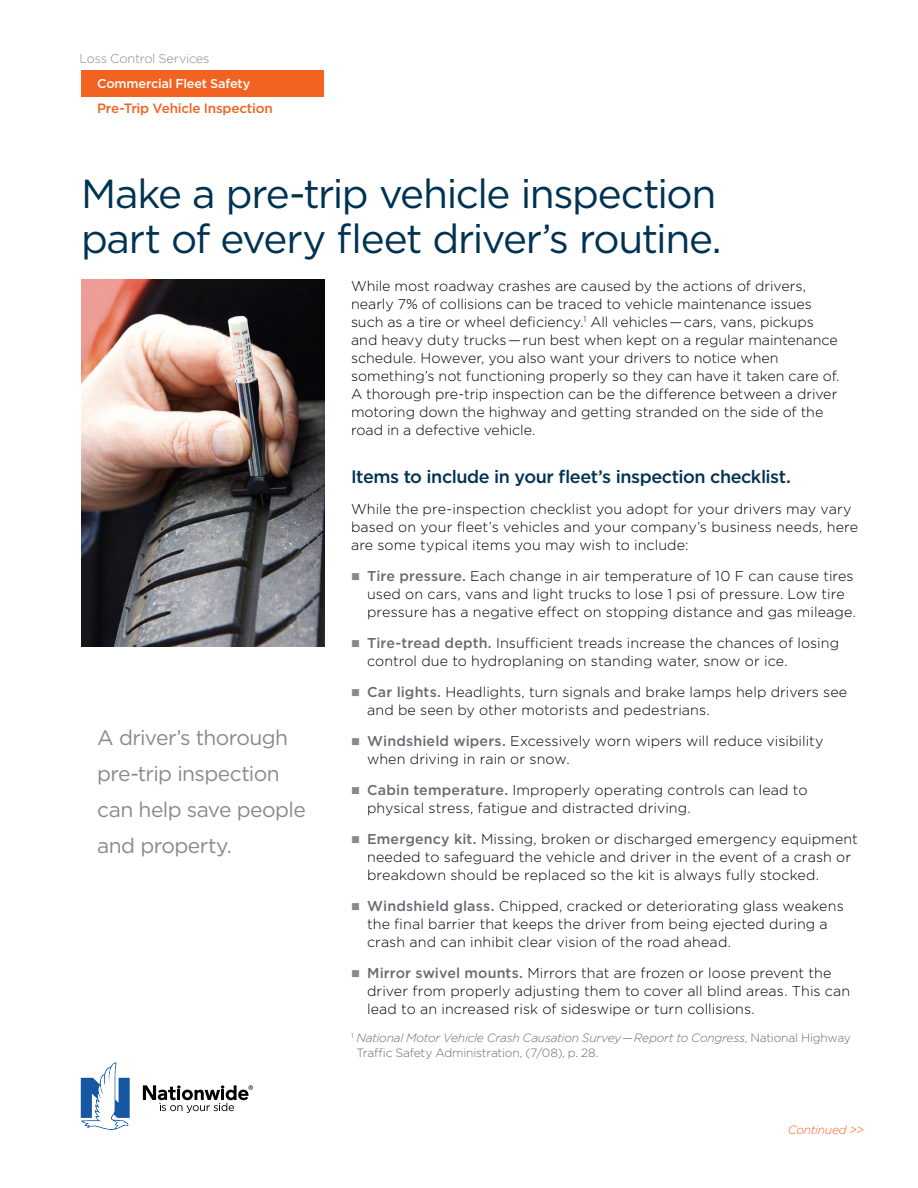
<style>
.page{position:relative;width:918px;height:1188px;background:#fff}
.page>*{position:absolute;margin:0;border:0;box-sizing:border-box;transform-origin:0 0}
.t1{font:40.5px/45px "Gotham";letter-spacing:-.035em;color:#003252}
.t2{font:21px/36px "Gotham";letter-spacing:-.025em;color:#878a8e}
.Subhead{font:500 18px "Gotham";letter-spacing:-.025em;color:#003252}
.Body_Text{font:300 14.25px/18px "Gotham";letter-spacing:.005em;color:#000}
.t3{font:500 13.5px "Gotham";letter-spacing:-.02em;color:#f26322}
.t4{font:500 12.75px "Gotham";letter-spacing:-.015em;color:#fff}
.t5{font:300 12.75px "Gotham";letter-spacing:-.02em;color:#878a8e}
.Footnote{font:italic 300 12px/15px "Gotham";letter-spacing:-.02em;color:#696b73}
.t6{font:italic 300 12px "Gotham";letter-spacing:-.02em;color:#f26322}
.s1{color:#878a8e}
.s2{font-weight:500;color:#696b73}
.s3{font-style:normal}
</style>
<div class="page">
<div style="left:81px;top:70px;width:243px;height:27px;background:#f26322"></div>
<svg style="left:81px;top:1062px;width:49px;height:68px"></svg>
<svg style="left:143px;top:1085px;width:110px;height:28px"></svg>
<img style="left:81px;top:280px;width:243px;height:366px">
<p class="t5" style="left:80px;top:50px;width:131px">Loss Control Services</p>
<p class="t4" style="left:97px;top:75px;width:155px">Commercial Fleet Safety</p>
<p class="t3" style="left:97px;top:99px;width:177px">Pre-Trip Vehicle Inspection</p>
<h1 class="t1" style="left:81px;top:170px;width:642px">Make a pre-trip vehicle inspection part of every fleet driver’s routine.</h1>
<p class="Body_Text" style="left:351px;top:277px;width:490px">While most roadway crashes are caused by the actions of drivers, nearly 7% of collisions can be traced to vehicle maintenance issues such as a tire or wheel deficiency.<sup>1</sup> All vehicles — cars, vans, pickups and heavy duty trucks — run best when kept on a regular maintenance schedule. However, you also want your drivers to notice when something’s not functioning properly so they can have it taken care of.<br>A thorough pre-trip inspection can be the difference between a driver motoring down the highway and getting stranded on the side of the road in a defective vehicle.</p>
<p class="Subhead" style="left:351px;top:464px;width:441px">Items to include in your fleet’s inspection checklist.</p>
<p class="Body_Text" style="left:351px;top:500px;width:509px">While the pre-inspection checklist you adopt for your drivers may vary based on your fleet’s vehicles and your company’s business needs, here are some typical items you may wish to include:</p>
<p class="Body_Text" style="left:367px;top:567px;width:490px;text-indent:-16px"><span class="s1">■</span> <span class="s2">Tire pressure.</span> Each change in air temperature of 10 F can cause tires used on cars, vans and light trucks to lose 1 psi of pressure. Low tire pressure has a negative effect on stopping distance and gas mileage.</p>
<p class="Body_Text" style="left:367px;top:634px;width:474px;text-indent:-16px"><span class="s1">■</span> <span class="s2">Tire-tread depth.</span> Insufficient treads increase the chances of losing control due to hydroplaning on standing water, snow or ice.</p>
<p class="Body_Text" style="left:367px;top:682px;width:482px;text-indent:-16px"><span class="s1">■</span> <span class="s2">Car lights.</span> Headlights, turn signals and brake lamps help drivers see and be seen by other motorists and pedestrians.</p>
<p class="Body_Text" style="left:367px;top:731px;width:458px;text-indent:-16px"><span class="s1">■</span> <span class="s2">Windshield wipers.</span> Excessively worn wipers will reduce visibility when driving in rain or snow.</p>
<p class="Body_Text" style="left:367px;top:780px;width:442px;text-indent:-16px"><span class="s1">■</span> <span class="s2">Cabin temperature.</span> Improperly operating controls can lead to physical stress, fatigue and distracted driving.</p>
<p class="Body_Text" style="left:367px;top:829px;width:492px;text-indent:-16px"><span class="s1">■</span> <span class="s2">Emergency kit.</span> Missing, broken or discharged emergency equipment needed to safeguard the vehicle and driver in the event of a crash or breakdown should be replaced so the kit is always fully stocked.</p>
<p class="Body_Text" style="left:367px;top:896px;width:478px;text-indent:-16px"><span class="s1">■</span> <span class="s2">Windshield glass.</span> Chipped, cracked or deteriorating glass weakens the final barrier that keeps the driver from being ejected during a crash and can inhibit clear vision of the road ahead.</p>
<p class="Body_Text" style="left:367px;top:963px;width:485px;text-indent:-16px"><span class="s1">■</span> <span class="s2">Mirror swivel mounts.</span> Mirrors that are frozen or loose prevent the driver from properly adjusting them to cover all blind areas. This can lead to an increased risk of sideswipe or turn collisions.</p>
<p class="Footnote" style="left:356px;top:1030px;width:496px;text-indent:-5px"><sup>1</sup> National Motor Vehicle Crash Causation Survey — Report to Congress<span class="s3">, National Highway<br>Traffic Safety Administration, (7/08), p. 28.</span></p>
<h2 class="t2" style="left:97px;top:719px;width:210px">A driver’s thorough pre-trip inspection can help save people and property.</h2>
<p class="t6" style="left:788px;top:1122px;width:78px">Continued &gt;&gt;</p>
</div>
